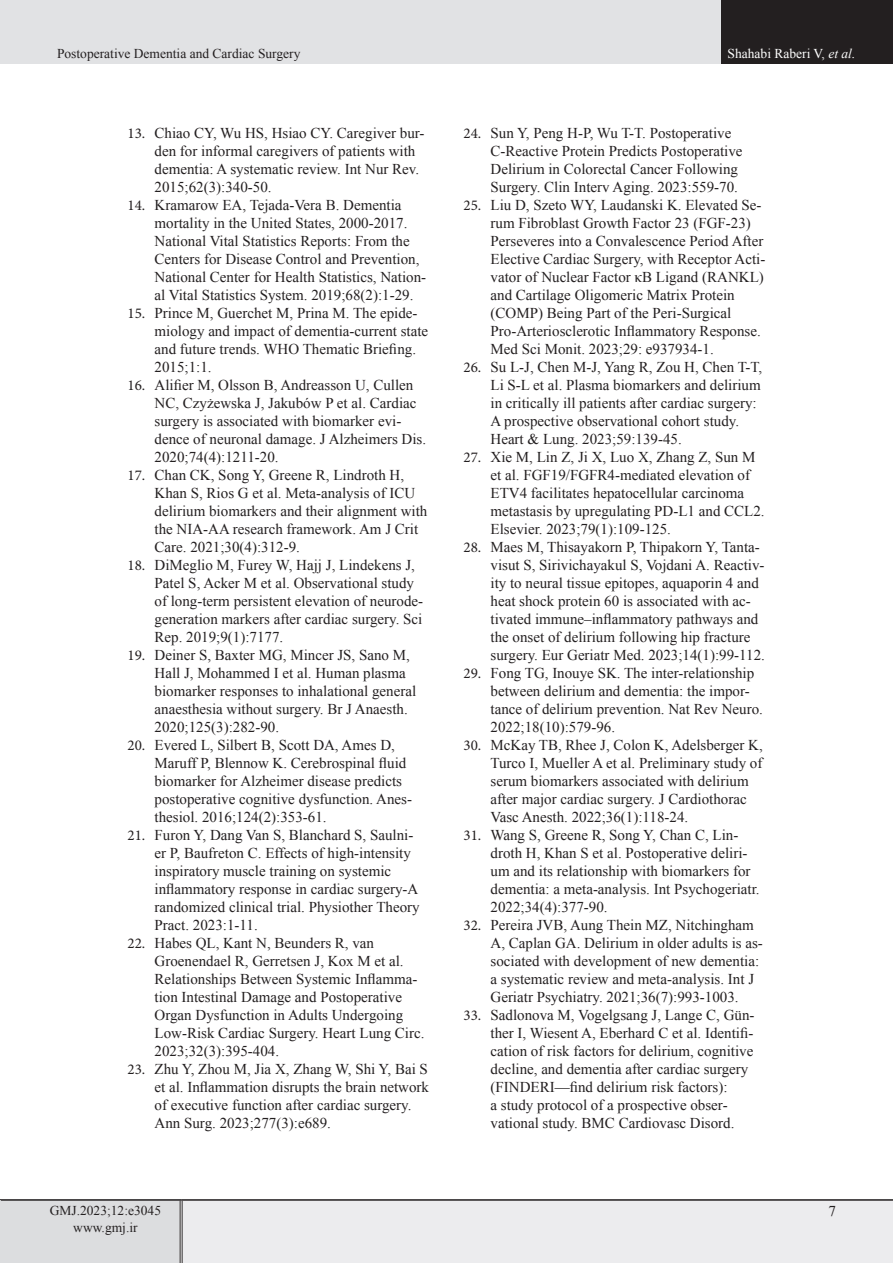
<style>
.page{position:relative;width:893px;height:1263px;background:#fff}
.page>*{position:absolute;margin:0;border:0;box-sizing:border-box;transform-origin:0 0}
.t1{font:15px/18px "Times New Roman";color:#231f20}
.eeeeeeeeeeee{font:13.5px "Times New Roman";color:#231f20}
.t2{font:13.5px "Times New Roman";color:#fff}
.s1{font-style:italic}
.s2{font-family:"Minion Pro"}
</style>
<div class="page">
<div style="left:0;top:1200px;width:181px;height:63px;background:#dcdddf"></div>
<div style="left:181px;top:1200px;width:712px;height:63px;background:#ececee"></div>
<hr style="left:180px;top:1201px;width:3px;height:62px;background:#fff">
<hr style="left:180px;top:1201px;width:1px;height:62px;background:#231f20">
<hr style="left:182px;top:1201px;width:1px;height:62px;background:#231f20">
<hr style="left:0;top:1199px;width:181px;height:2px;background:#231f20">
<hr style="left:181px;top:1199px;width:712px;height:2px;background:#231f20">
<div style="left:0;top:0;width:722px;height:64px;background:#e1e2e4"></div>
<div style="left:722px;top:0;width:171px;height:64px;background:#231f20"></div>
<p class="eeeeeeeeeeee" style="left:57px;top:44px;width:245px">Postoperative Dementia and Cardiac Surgery</p>
<p class="t2" style="left:728px;top:44px;width:129px">Shahabi Raberi V, <span class="s1">et al.</span></p>
<p class="t1" style="left:155px;top:124px;width:271px;text-indent:-27px"><span class="s2">13.</span> Chiao CY, Wu HS, Hsiao CY. Caregiver bur&shy;den for informal caregivers of patients with dementia: A systematic review. Int Nur Rev.<br>2015;62(3):340-50.</p>
<p class="t1" style="left:155px;top:196px;width:273px;text-indent:-27px"><span class="s2">14.</span> Kramarow EA, Tejada-Vera B. Dementia mortality in the United States, 2000-2017.<br>National Vital Statistics Reports: From the Centers for Disease Control and Prevention, National Center for Health Statistics, Nation&shy;al Vital Statistics System. 2019;68(2):1-29.</p>
<p class="t1" style="left:155px;top:304px;width:275px;text-indent:-27px"><span class="s2">15.</span> Prince M, Guerchet M, Prina M. The epide&shy;miology and impact of dementia-current state and future trends. WHO Thematic Briefing.<br>2015;1:1.</p>
<p class="t1" style="left:155px;top:376px;width:273px;text-indent:-27px"><span class="s2">16.</span> Alifier M, Olsson B, Andreasson U, Cullen NC, Czyżewska J, Jakubów P et al. Cardiac surgery is associated with biomarker evi&shy;dence of neuronal damage. J Alzheimers Dis.<br>2020;74(4):1211-20.</p>
<p class="t1" style="left:155px;top:466px;width:274px;text-indent:-27px"><span class="s2">17.</span> Chan CK, Song Y, Greene R, Lindroth H, Khan S, Rios G et al. Meta-analysis of ICU delirium biomarkers and their alignment with the NIA-AA research framework. Am J Crit Care. 2021;30(4):312-9.</p>
<p class="t1" style="left:155px;top:556px;width:270px;text-indent:-27px"><span class="s2">18.</span> DiMeglio M, Furey W, Hajj J, Lindekens J, Patel S, Acker M et al. Observational study of long-term persistent elevation of neurode&shy;generation markers after cardiac surgery. Sci Rep. 2019;9(1):7177.</p>
<p class="t1" style="left:155px;top:646px;width:263px;text-indent:-27px"><span class="s2">19.</span> Deiner S, Baxter MG, Mincer JS, Sano M, Hall J, Mohammed I et al. Human plasma biomarker responses to inhalational general anaesthesia without surgery. Br J Anaesth.<br>2020;125(3):282-90.</p>
<p class="t1" style="left:155px;top:736px;width:259px;text-indent:-27px"><span class="s2">20.</span> Evered L, Silbert B, Scott DA, Ames D, Maruff P, Blennow K. Cerebrospinal fluid biomarker for Alzheimer disease predicts postoperative cognitive dysfunction. Anes&shy;thesiol. 2016;124(2):353-61.</p>
<p class="t1" style="left:155px;top:826px;width:267px;text-indent:-27px"><span class="s2">21.</span> Furon Y, Dang Van S, Blanchard S, Saulni&shy;er P, Baufreton C. Effects of high-intensity inspiratory muscle training on systemic inflammatory response in cardiac surgery-A randomized clinical trial. Physiother Theory Pract. 2023:1-11.</p>
<p class="t1" style="left:155px;top:934px;width:271px;text-indent:-27px"><span class="s2">22.</span> Habes QL, Kant N, Beunders R, van Groenendael R, Gerretsen J, Kox M et al.<br>Relationships Between Systemic Inflamma&shy;tion Intestinal Damage and Postoperative Organ Dysfunction in Adults Undergoing Low-Risk Cardiac Surgery. Heart Lung Circ.<br>2023;32(3):395-404.</p>
<p class="t1" style="left:155px;top:1060px;width:276px;text-indent:-27px"><span class="s2">23.</span> Zhu Y, Zhou M, Jia X, Zhang W, Shi Y, Bai S et al. Inflammation disrupts the brain network of executive function after cardiac surgery.<br>Ann Surg. 2023;277(3):e689.</p>
<p class="eeeeeeeeeeee" style="left:50px;top:1202px;width:113px">GMJ.2023;12:e3045</p>
<p class="eeeeeeeeeeee" style="left:73px;top:1218px;width:66px">www.gmj.ir</p>
<p class="t1" style="left:490px;top:124px;width:254px;text-indent:-27px"><span class="s2">24.</span> Sun Y, Peng H-P, Wu T-T. Postoperative C-Reactive Protein Predicts Postoperative Delirium in Colorectal Cancer Following Surgery. Clin Interv Aging. 2023:559-70.</p>
<p class="t1" style="left:490px;top:196px;width:276px;text-indent:-27px"><span class="s2">25.</span> Liu D, Szeto WY, Laudanski K. Elevated Se&shy;rum Fibroblast Growth Factor 23 (FGF-23)<br>Perseveres into a Convalescence Period After Elective Cardiac Surgery, with Receptor Acti&shy;vator of Nuclear Factor κB Ligand (RANKL) and Cartilage Oligomeric Matrix Protein (COMP) Being Part of the Peri-Surgical Pro-Arteriosclerotic Inflammatory Response.<br>Med Sci Monit. 2023;29: e937934-1.</p>
<p class="t1" style="left:490px;top:358px;width:273px;text-indent:-27px"><span class="s2">26.</span> Su L-J, Chen M-J, Yang R, Zou H, Chen T-T, Li S-L et al. Plasma biomarkers and delirium in critically ill patients after cardiac surgery:<br>A prospective observational cohort study.<br>Heart &amp; Lung. 2023;59:139-45.</p>
<p class="t1" style="left:490px;top:448px;width:276px;text-indent:-27px"><span class="s2">27.</span> Xie M, Lin Z, Ji X, Luo X, Zhang Z, Sun M et al. FGF19/FGFR4-mediated elevation of ETV4 facilitates hepatocellular carcinoma metastasis by upregulating PD-L1 and CCL2.<br>Elsevier. 2023;79(1):109-125.</p>
<p class="t1" style="left:490px;top:538px;width:276px;text-indent:-27px"><span class="s2">28.</span> Maes M, Thisayakorn P, Thipakorn Y, Tanta&shy;visut S, Sirivichayakul S, Vojdani A. Reactiv&shy;ity to neural tissue epitopes, aquaporin 4 and heat shock protein 60 is associated with ac&shy;tivated immune–inflammatory pathways and the onset of delirium following hip fracture surgery. Eur Geriatr Med. 2023;14(1):99-112.</p>
<p class="t1" style="left:490px;top:664px;width:274px;text-indent:-27px"><span class="s2">29.</span> Fong TG, Inouye SK. The inter-relationship between delirium and dementia: the impor&shy;tance of delirium prevention. Nat Rev Neuro.<br>2022;18(10):579-96.</p>
<p class="t1" style="left:490px;top:736px;width:274px;text-indent:-27px"><span class="s2">30.</span> McKay TB, Rhee J, Colon K, Adelsberger K, Turco I, Mueller A et al. Preliminary study of serum biomarkers associated with delirium after major cardiac surgery. J Cardiothorac Vasc Anesth. 2022;36(1):118-24.</p>
<p class="t1" style="left:490px;top:826px;width:271px;text-indent:-27px"><span class="s2">31.</span> Wang S, Greene R, Song Y, Chan C, Lin&shy;droth H, Khan S et al. Postoperative deliri&shy;um and its relationship with biomarkers for dementia: a meta-analysis. Int Psychogeriatr.<br>2022;34(4):377-90.</p>
<p class="t1" style="left:490px;top:916px;width:274px;text-indent:-27px"><span class="s2">32.</span> Pereira JVB, Aung Thein MZ, Nitchingham A, Caplan GA. Delirium in older adults is as&shy;sociated with development of new dementia: a systematic review and meta-analysis. Int J Geriatr Psychiatry. 2021;36(7):993-1003.</p>
<p class="t1" style="left:490px;top:1006px;width:266px;text-indent:-27px"><span class="s2">33.</span> Sadlonova M, Vogelgsang J, Lange C, Gün&shy;ther I, Wiesent A, Eberhard C et al. Identifi&shy;cation of risk factors for delirium, cognitive decline, and dementia after cardiac surgery (FINDERI—find delirium risk factors):<br>a study protocol of a prospective obser&shy;vational study. BMC Cardiovasc Disord.</p>
<p class="t1" style="left:828px;top:1202px;width:9px">7</p>
</div>
